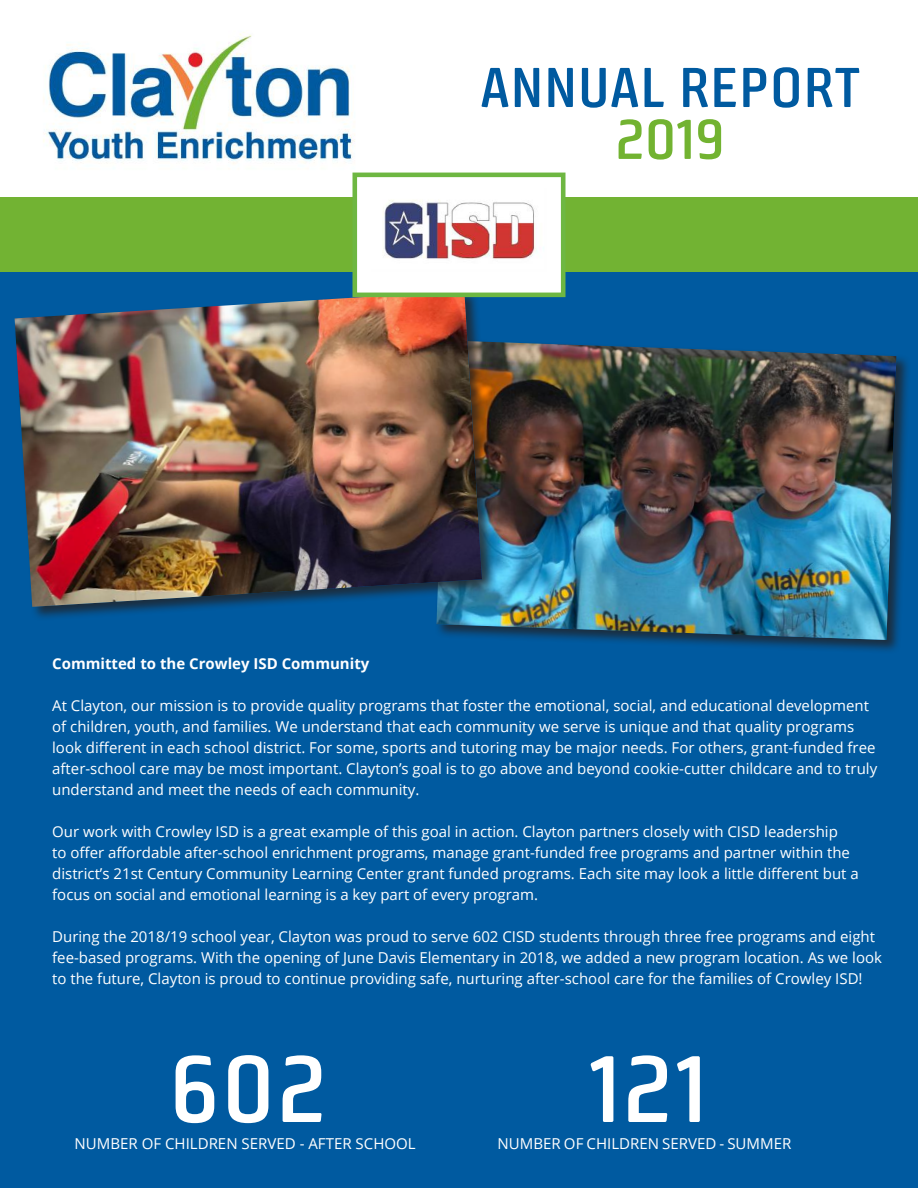
<style>
.page{position:relative;width:918px;height:1188px;background:#fff}
.page>*{position:absolute;margin:0;border:0;box-sizing:border-box;transform-origin:0 0}
.t1{font:600 94.35px "Bunuelo Clean Pro";letter-spacing:.025em;color:#fff}
.t2{font:600 56.1px "Bunuelo Clean Pro";letter-spacing:.02em;color:#005aa0}
.t3{font:600 56.1px "Bunuelo Clean Pro";color:#72b331}
.t4{font:15px/21px "Open Sans";color:#fff}
.t5{font:700 15px "Open Sans";color:#fff}
</style>
<div class="page">
<div style="left:0;top:248px;width:918px;height:940px;background:#005aa0"></div>
<div style="left:435px;top:339px;width:476px;height:315px;background:#241f1f;opacity:.75"></div>
<img style="left:436px;top:340px;width:460px;height:300px">
<img style="left:43px;top:32px;width:312px;height:132px">
<div style="left:13px;top:290px;width:483px;height:331px;background:#241f1f;opacity:.75"></div>
<img style="left:15px;top:291px;width:467px;height:316px">
<div style="left:0;top:198px;width:918px;height:74px;background:#72b333"></div>
<svg style="left:350px;top:172px;width:218px;height:127px"></svg>
<h2 class="t2" style="left:480px;top:53px;width:381px">ANNUAL REPORT</h2>
<h2 class="t3" style="left:615px;top:105px;width:111px">2019</h2>
<p class="t5" style="left:52px;top:653px;width:319px">Committed to the Crowley ISD Community</p>
<p class="t4" style="left:52px;top:695px;width:827px">At Clayton, our mission is to provide quality programs that foster the emotional, social, and educational development of children, youth, and families. We understand that each community we serve is unique and that quality programs look different in each school district. For some, sports and tutoring may be major needs. For others, grant-funded free after-school care may be most important. Clayton’s goal is to go above and beyond cookie-cutter childcare and to truly understand and meet the needs of each community.</p>
<p class="t4" style="left:52px;top:821px;width:808px">Our work with Crowley ISD is a great example of this goal in action. Clayton partners closely with CISD leadership<br>to offer affordable after-school enrichment programs, manage grant-funded free programs and partner within the district’s 21st Century Community Learning Center grant funded programs. Each site may look a little different but a focus on social and emotional learning is a key part of every program.</p>
<p class="t4" style="left:52px;top:926px;width:831px">During the 2018/19 school year, Clayton was proud to serve 602 CISD students through three free programs and eight fee-based programs. With the opening of June Davis Elementary in 2018, we added a new program location. As we look to the future, Clayton is proud to continue providing safe, nurturing after-school care for the families of Crowley ISD!</p>
<h1 class="t1" style="left:170px;top:1032px;width:159px">602</h1>
<p class="t4" style="left:75px;top:1133px;width:343px">NUMBER OF CHILDREN SERVED - AFTER SCHOOL</p>
<h1 class="t1" style="left:589px;top:1032px;width:119px">121</h1>
<p class="t4" style="left:498px;top:1133px;width:295px">NUMBER OF CHILDREN SERVED - SUMMER</p>
</div>
